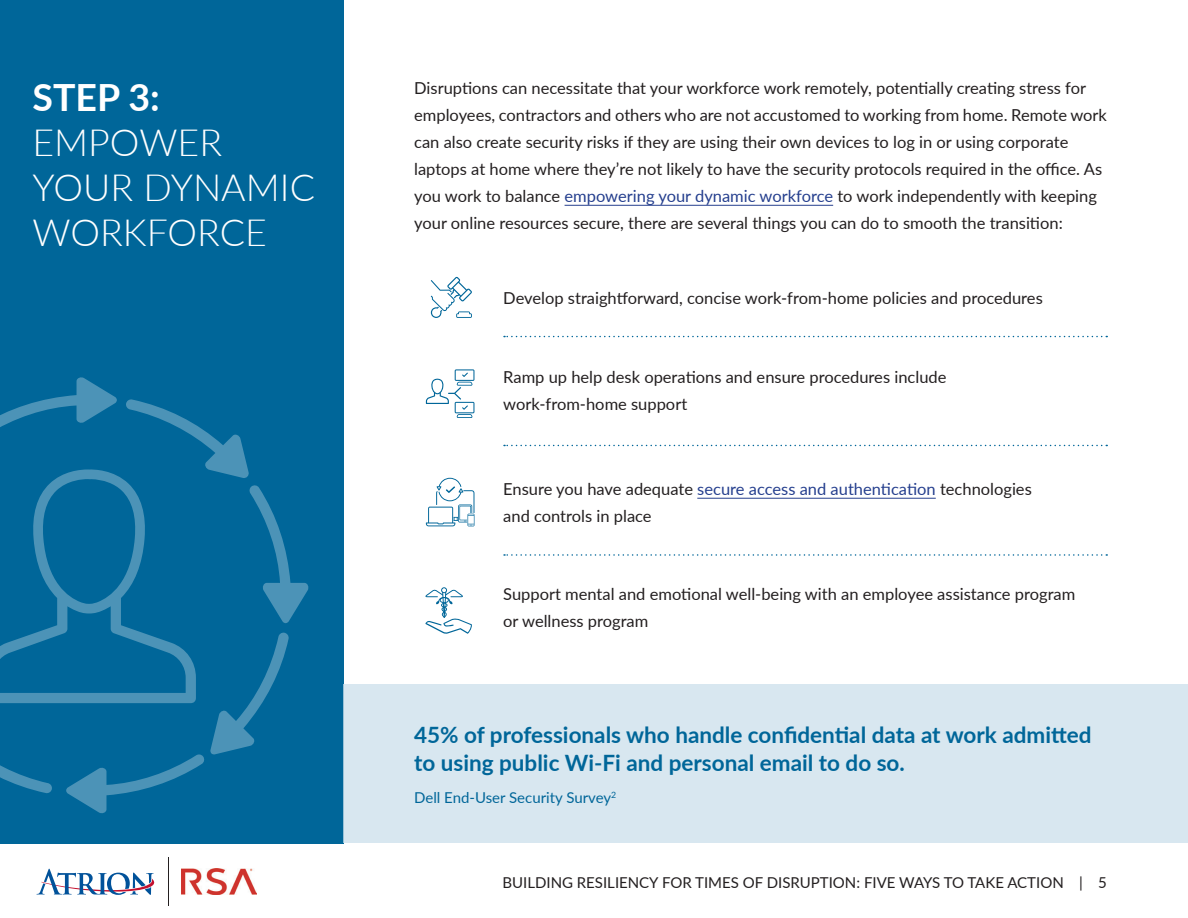
<style>
.page{position:relative;width:1188px;height:918px;background:#fff}
.page>*{position:absolute;margin:0;border:0;box-sizing:border-box;transform-origin:0 0}
.t1{font:300 37.5px/45px "Lato";color:#fff}
.t2{font:700 37.5px "Lato";color:#fff}
.t3{font:700 22.5px/28.5px "Lato";color:#069}
.t4{font:16.5px/27px "Lato";color:#231f20}
.t5{font:15px "Lato";color:#231f20}
.t6{font:15px "Lato";color:#069}
.s1{color:#253f8e}
</style>
<div class="page">
<hr style="left:168px;top:858px;width:1px;height:48px;background:#231f20">
<img style="left:182px;top:869px;width:74px;height:26px">
<svg style="left:37px;top:869px;width:118px;height:26px"></svg>
<div style="left:0;top:0;width:343px;height:843px;background:#069"></div>
<div style="left:343px;top:685px;width:845px;height:158px;background:#d8e7f0"></div>
<hr style="left:565px;top:205px;width:268px;height:1px;background:#253f8e">
<hr style="left:697px;top:498px;width:239px;height:1px;background:#253f8e">
<svg style="left:504px;top:336px;width:603px;height:1px"></svg>
<svg style="left:504px;top:445px;width:603px;height:1px"></svg>
<svg style="left:504px;top:554px;width:603px;height:2px"></svg>
<svg style="left:425px;top:587px;width:47px;height:47px"></svg>
<svg style="left:426px;top:478px;width:48px;height:48px"></svg>
<svg style="left:426px;top:369px;width:48px;height:49px"></svg>
<svg style="left:431px;top:277px;width:41px;height:41px"></svg>
<svg style="left:0;top:469px;width:145px;height:234px"></svg>
<svg style="left:0;top:377px;width:117px;height:50px"></svg>
<svg style="left:0;top:765px;width:52px;height:28px"></svg>
<svg style="left:249px;top:485px;width:60px;height:138px"></svg>
<svg style="left:66px;top:632px;width:223px;height:182px"></svg>
<svg style="left:126px;top:399px;width:123px;height:80px"></svg>
<h1 class="t2" style="left:33px;top:70px;width:129px">STEP 3:</h1>
<h1 class="t1" style="left:33px;top:119px;width:284px">EMPOWER<br>YOUR DYNAMIC<br>WORKFORCE</h1>
<p class="t4" style="left:414px;top:74px;width:694px">Disruptions can necessitate that your workforce work remotely, potentially creating stress for employees, contractors and others who are not accustomed to working from home. Remote work can also create security risks if they are using their own devices to log in or using corporate laptops at home where they’re not likely to have the security protocols required in the office. As you work to balance <span class="s1">empowering your dynamic workforce</span> to work independently with keeping your online resources secure, there are several things you can do to smooth the transition:</p>
<p class="t4" style="left:503px;top:284px;width:541px">Develop straightforward, concise work-from-home policies and procedures</p>
<p class="t4" style="left:503px;top:362px;width:445px">Ramp up help desk operations and ensure procedures include work-from-home support</p>
<p class="t4" style="left:503px;top:475px;width:530px">Ensure you have adequate <span class="s1">secure access and authentication</span> technologies and controls in place</p>
<p class="t4" style="left:503px;top:580px;width:574px">Support mental and emotional well-being with an employee assistance program or wellness program</p>
<h2 class="t3" style="left:414px;top:720px;width:679px">45% of professionals who handle confidential data at work admitted to using public Wi-Fi and personal email to do so.</h2>
<p class="t6" style="left:414px;top:787px;width:204px">Dell End-User Security Survey<sup>2</sup></p>
<p class="t5" style="left:502px;top:872px;width:606px">BUILDING RESILIENCY FOR TIMES OF DISRUPTION: FIVE WAYS TO TAKE ACTION | 5</p>
</div>
